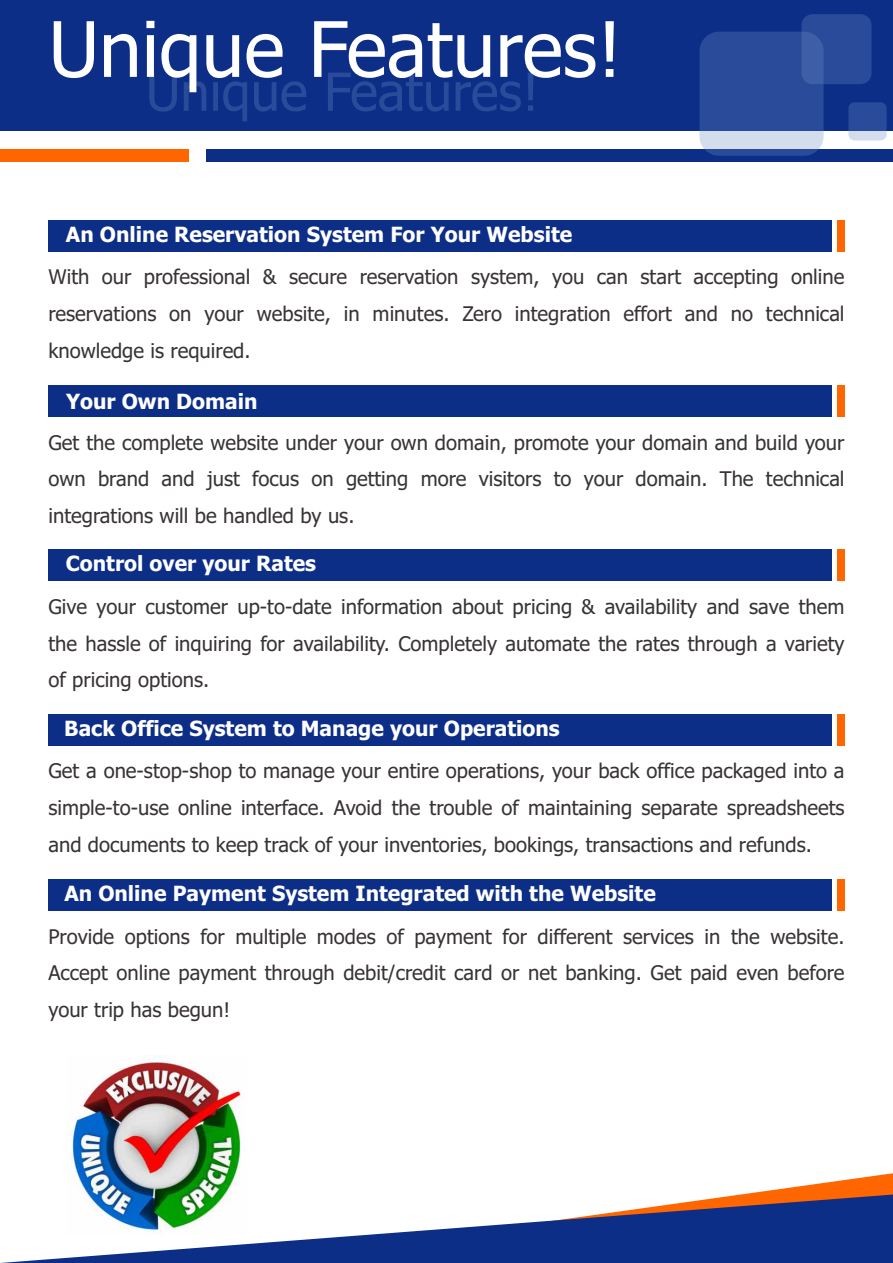
<style>
.page{position:relative;width:893px;height:1263px;background:#fff}
.page>*{position:absolute;margin:0;border:0;box-sizing:border-box;transform-origin:0 0}
.t1{font:76.5px "Tahoma";color:#fff}
.t2{font:52.5px "Tahoma";color:rgb(112 143 199/.3)}
.t3{font:700 21px "Tahoma";color:#fff}
.t4{font:20.25px/36.6px "Tahoma";color:#383336;text-align:justify}
</style>
<div class="page">
<svg style="left:745px;top:1173px;width:148px;height:21px"></svg>
<div style="left:0;top:149px;width:188px;height:12px;background:#f60"></div>
<div style="left:206px;top:149px;width:687px;height:12px;background:#0d2e87"></div>
<div style="left:0;top:0;width:893px;height:131px;background:#0d2e87"></div>
<svg style="left:1px;top:1194px;width:892px;height:69px;fill:#0d2e87"></svg>
<div style="left:699px;top:32px;width:125px;height:124px;background:#708fc7;border-radius:20px;opacity:.3"></div>
<div style="left:801px;top:14px;width:70px;height:70px;background:#708fc7;border-radius:11px;opacity:.3"></div>
<div style="left:848px;top:102px;width:39px;height:38px;background:#708fc7;border-radius:6px;opacity:.3"></div>
<div style="left:837px;top:220px;width:7px;height:32px;background:#f60"></div>
<div style="left:48px;top:220px;width:784px;height:32px;background:#0d2e87"></div>
<div style="left:837px;top:385px;width:7px;height:32px;background:#f60"></div>
<div style="left:48px;top:385px;width:784px;height:32px;background:#0d2e87"></div>
<div style="left:837px;top:550px;width:7px;height:31px;background:#f60"></div>
<div style="left:48px;top:550px;width:784px;height:31px;background:#0d2e87"></div>
<div style="left:837px;top:714px;width:7px;height:31px;background:#f60"></div>
<div style="left:48px;top:714px;width:784px;height:31px;background:#0d2e87"></div>
<div style="left:837px;top:879px;width:7px;height:32px;background:#f60"></div>
<div style="left:48px;top:879px;width:784px;height:32px;background:#0d2e87"></div>
<img style="left:67px;top:1055px;width:180px;height:180px">
<h1 class="t1" style="left:49px;top:18px;width:575px">Unique Features!</h1>
<h2 class="t2" style="left:146px;top:71px;width:395px">Unique Features!</h2>
<p class="t3" style="left:66px;top:226px;width:508px">An Online Reservation System For Your Website</p>
<p class="t4" style="left:48px;top:260px;width:798px">With our professional &amp; secure reservation system, you can start accepting online reservations on your website, in minutes. Zero integration effort and no technical knowledge is required.</p>
<p class="t3" style="left:66px;top:393px;width:193px">Your Own Domain</p>
<p class="t4" style="left:48px;top:426px;width:798px">Get the complete website under your own domain, promote your domain and build your own brand and just focus on getting more visitors to your domain. The technical integrations will be handled by us.</p>
<p class="t3" style="left:66px;top:555px;width:252px">Control over your Rates</p>
<p class="t4" style="left:48px;top:590px;width:798px">Give your customer up-to-date information about pricing &amp; availability and save them the hassle of inquiring for availability. Completely automate the rates through a variety of pricing options.</p>
<p class="t3" style="left:64px;top:720px;width:497px">Back Office System to Manage your Operations</p>
<p class="t4" style="left:48px;top:754px;width:798px">Get a one-stop-shop to manage your entire operations, your back office packaged into a simple-to-use online interface. Avoid the trouble of maintaining separate spreadsheets and documents to keep track of your inventories, bookings, transactions and refunds.</p>
<p class="t3" style="left:64px;top:885px;width:593px">An Online Payment System Integrated with the Website</p>
<p class="t4" style="left:48px;top:920px;width:798px">Provide options for multiple modes of payment for different services in the website.<br>Accept online payment through debit/credit card or net banking. Get paid even before your trip has begun!</p>
</div>
